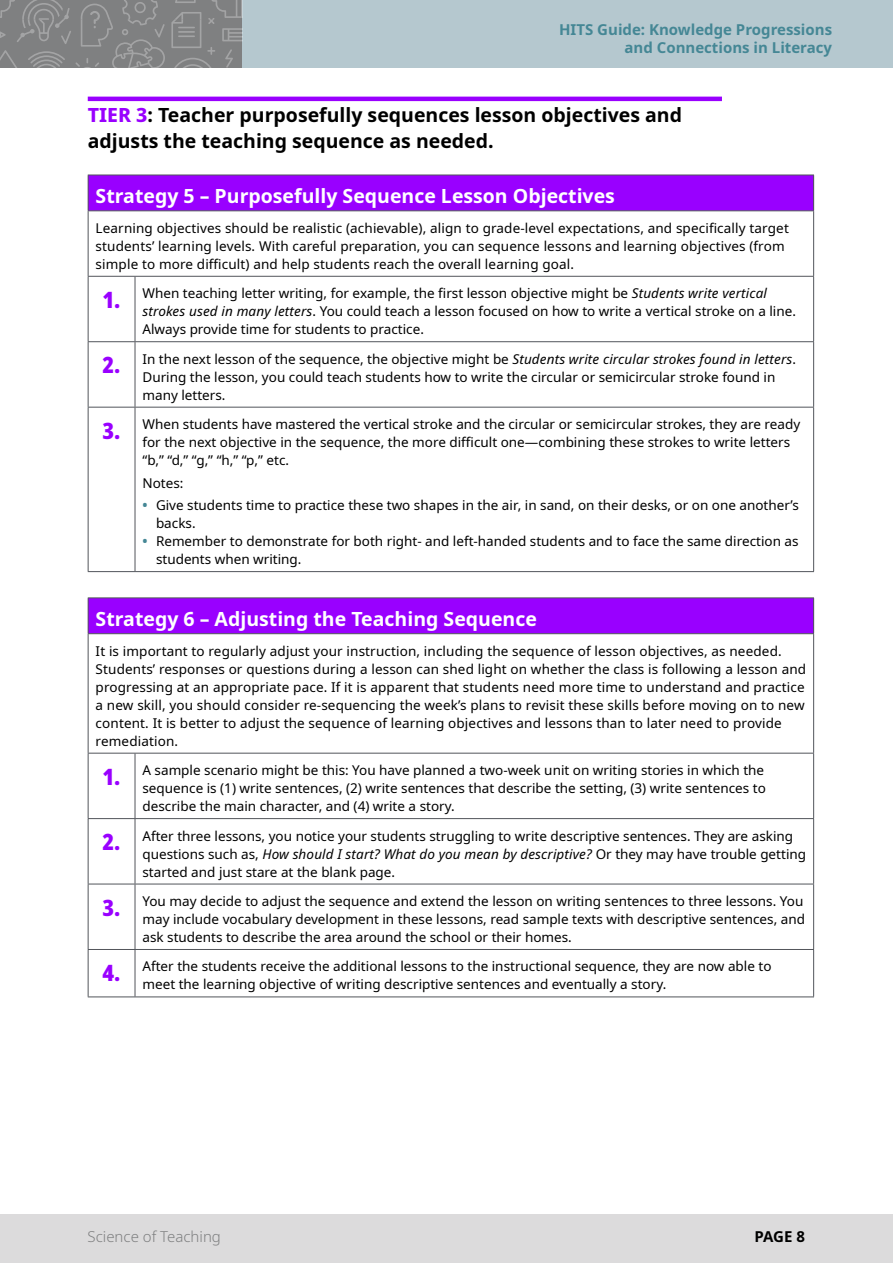
<style>
.page{position:relative;width:893px;height:1263px;background:#fff}
.page>*{position:absolute;margin:0;border:0;box-sizing:border-box;transform-origin:0 0}
.Table_Body{font:900 condensed 22.5px "Noto Sans";color:#90f}
.Teier{font:700 19.5px/25.5px "Noto Sans";color:#000}
.Table_Body-2{font:700 19.5px "Noto Sans";color:#fff}
.t1{font:700 15px/18px "Noto Sans";color:#458795;text-align:right}
.t2{font:300 15px "Noto Sans";color:#7f8081}
.t3{font:700 15px "Noto Sans";color:#000}
.Table_Body-3{font:13.5px/18px "Noto Sans";color:#000}
.s1{font-weight:800;color:#90f}
.s2{font-style:italic}
.s3{font-weight:700;color:#458795}
</style>
<div class="page">
<div style="left:0;top:0;width:893px;height:67px;background:#b5c8cf"></div>
<svg style="left:0;top:0;width:242px;height:67px;background:#848586"></svg>
<div style="left:0;top:1214px;width:893px;height:49px;background:#dcdbdc"></div>
<hr style="left:88px;top:97px;width:634px;height:4px;background:#90f">
<div style="left:88px;top:175px;width:726px;height:36px;background:#90f"></div>
<svg style="left:89px;top:211px;width:724px;height:360px"></svg>
<hr style="left:88px;top:175px;width:47px;height:1px;background:#52555b">
<hr style="left:88px;top:175px;width:1px;height:35px;background:#52555b">
<hr style="left:135px;top:175px;width:679px;height:1px;background:#52555b">
<hr style="left:813px;top:175px;width:1px;height:35px;background:#52555b">
<hr style="left:88px;top:210px;width:47px;height:1px;background:#52555b">
<hr style="left:88px;top:211px;width:1px;height:65px;background:#52555b">
<hr style="left:135px;top:210px;width:679px;height:1px;background:#52555b">
<hr style="left:813px;top:211px;width:1px;height:65px;background:#52555b">
<hr style="left:88px;top:276px;width:47px;height:1px;background:#52555b">
<hr style="left:88px;top:277px;width:1px;height:64px;background:#52555b">
<hr style="left:135px;top:276px;width:679px;height:1px;background:#52555b">
<hr style="left:135px;top:277px;width:1px;height:64px;background:#52555b">
<hr style="left:813px;top:277px;width:1px;height:64px;background:#52555b">
<hr style="left:88px;top:341px;width:47px;height:1px;background:#52555b">
<hr style="left:88px;top:342px;width:1px;height:65px;background:#52555b">
<hr style="left:135px;top:341px;width:679px;height:1px;background:#52555b">
<hr style="left:135px;top:342px;width:1px;height:65px;background:#52555b">
<hr style="left:813px;top:342px;width:1px;height:65px;background:#52555b">
<hr style="left:88px;top:407px;width:47px;height:1px;background:#52555b">
<hr style="left:88px;top:407px;width:1px;height:164px;background:#52555b">
<hr style="left:135px;top:407px;width:679px;height:1px;background:#52555b">
<hr style="left:135px;top:407px;width:1px;height:164px;background:#52555b">
<hr style="left:813px;top:407px;width:1px;height:164px;background:#52555b">
<hr style="left:88px;top:571px;width:47px;height:1px;background:#52555b">
<hr style="left:135px;top:571px;width:679px;height:1px;background:#52555b">
<div style="left:88px;top:598px;width:726px;height:36px;background:#90f"></div>
<svg style="left:89px;top:634px;width:724px;height:362px"></svg>
<hr style="left:88px;top:597px;width:47px;height:1px;background:#52555b">
<hr style="left:88px;top:598px;width:1px;height:35px;background:#52555b">
<hr style="left:135px;top:597px;width:679px;height:1px;background:#52555b">
<hr style="left:813px;top:598px;width:1px;height:35px;background:#52555b">
<hr style="left:88px;top:633px;width:47px;height:1px;background:#52555b">
<hr style="left:88px;top:634px;width:1px;height:119px;background:#52555b">
<hr style="left:135px;top:633px;width:679px;height:1px;background:#52555b">
<hr style="left:813px;top:634px;width:1px;height:119px;background:#52555b">
<hr style="left:88px;top:753px;width:47px;height:1px;background:#52555b">
<hr style="left:88px;top:753px;width:1px;height:65px;background:#52555b">
<hr style="left:135px;top:753px;width:679px;height:1px;background:#52555b">
<hr style="left:135px;top:753px;width:1px;height:65px;background:#52555b">
<hr style="left:813px;top:753px;width:1px;height:65px;background:#52555b">
<hr style="left:88px;top:818px;width:47px;height:1px;background:#52555b">
<hr style="left:88px;top:819px;width:1px;height:65px;background:#52555b">
<hr style="left:135px;top:818px;width:679px;height:1px;background:#52555b">
<hr style="left:135px;top:819px;width:1px;height:65px;background:#52555b">
<hr style="left:813px;top:819px;width:1px;height:65px;background:#52555b">
<hr style="left:88px;top:884px;width:47px;height:1px;background:#52555b">
<hr style="left:88px;top:884px;width:1px;height:65px;background:#52555b">
<hr style="left:135px;top:884px;width:679px;height:1px;background:#52555b">
<hr style="left:135px;top:884px;width:1px;height:65px;background:#52555b">
<hr style="left:813px;top:884px;width:1px;height:65px;background:#52555b">
<hr style="left:88px;top:949px;width:47px;height:1px;background:#52555b">
<hr style="left:88px;top:950px;width:1px;height:46px;background:#52555b">
<hr style="left:135px;top:949px;width:679px;height:1px;background:#52555b">
<hr style="left:135px;top:950px;width:1px;height:46px;background:#52555b">
<hr style="left:813px;top:950px;width:1px;height:46px;background:#52555b">
<hr style="left:88px;top:996px;width:47px;height:1px;background:#52555b">
<hr style="left:135px;top:996px;width:679px;height:1px;background:#52555b">
<p class="t1" style="left:559px;top:20px;width:274px">HITS Guide: Knowledge Progressions and Connections in Literacy</p>
<p class="Teier" style="left:88px;top:103px;width:596px"><span class="s1">TIER 3</span>: Teacher purposefully sequences lesson objectives and adjusts the teaching sequence as needed.</p>
<p class="Table_Body-2" style="left:96px;top:182px;width:521px">Strategy 5 – Purposefully Sequence Lesson Objectives</p>
<p class="Table_Body-3" style="left:96px;top:219px;width:695px">Learning objectives should be realistic (achievable), align to grade-level expectations, and specifically target students’ learning levels. With careful preparation, you can sequence lessons and learning objectives (from simple to more difficult) and help students reach the overall learning goal.</p>
<p class="Table_Body" style="left:103px;top:283px;width:20px">1.</p>
<p class="Table_Body-3" style="left:142px;top:285px;width:655px">When teaching letter writing, for example, the first lesson objective might be <span class="s2">Students write vertical strokes used in many letters</span>. You could teach a lesson focused on how to write a vertical stroke on a line.<br>Always provide time for students to practice.</p>
<p class="Table_Body" style="left:103px;top:348px;width:20px">2.</p>
<p class="Table_Body-3" style="left:142px;top:350px;width:655px">In the next lesson of the sequence, the objective might be <span class="s2">Students write circular strokes found in letters</span>.<br>During the lesson, you could teach students how to write the circular or semicircular stroke found in many letters.</p>
<p class="Table_Body" style="left:103px;top:414px;width:20px">3.</p>
<p class="Table_Body-3" style="left:142px;top:415px;width:659px">When students have mastered the vertical stroke and the circular or semicircular strokes, they are ready for the next objective in the sequence, the more difficult one—combining these strokes to write letters “b,” “d,” “g,” “h,” “p,” etc.</p>
<p class="Table_Body-3" style="left:142px;top:474px;width:42px">Notes:</p>
<p class="Table_Body-3" style="left:156px;top:496px;width:644px;text-indent:-14px"><span class="s3">•</span> Give students time to practice these two shapes in the air, in sand, on their desks, or on one another’s backs.</p>
<p class="Table_Body-3" style="left:156px;top:532px;width:644px;text-indent:-14px"><span class="s3">•</span> Remember to demonstrate for both right- and left-handed students and to face the same direction as students when writing.</p>
<p class="Table_Body-2" style="left:96px;top:605px;width:443px">Strategy 6 – Adjusting the Teaching Sequence</p>
<p class="Table_Body-3" style="left:96px;top:642px;width:712px">It is important to regularly adjust your instruction, including the sequence of lesson objectives, as needed.<br>Students’ responses or questions during a lesson can shed light on whether the class is following a lesson and progressing at an appropriate pace. If it is apparent that students need more time to understand and practice a new skill, you should consider re-sequencing the week’s plans to revisit these skills before moving on to new content. It is better to adjust the sequence of learning objectives and lessons than to later need to provide remediation.</p>
<p class="Table_Body" style="left:103px;top:759px;width:20px">1.</p>
<p class="Table_Body-3" style="left:142px;top:761px;width:625px">A sample scenario might be this: You have planned a two-week unit on writing stories in which the sequence is (1) write sentences, (2) write sentences that describe the setting, (3) write sentences to describe the main character, and (4) write a story.</p>
<p class="Table_Body" style="left:103px;top:825px;width:20px">2.</p>
<p class="Table_Body-3" style="left:142px;top:827px;width:665px">After three lessons, you notice your students struggling to write descriptive sentences. They are asking questions such as, <span class="s2">How should I start? What do you mean by descriptive?</span> Or they may have trouble getting started and just stare at the blank page.</p>
<p class="Table_Body" style="left:103px;top:890px;width:20px">3.</p>
<p class="Table_Body-3" style="left:142px;top:892px;width:664px">You may decide to adjust the sequence and extend the lesson on writing sentences to three lessons. You may include vocabulary development in these lessons, read sample texts with descriptive sentences, and ask students to describe the area around the school or their homes.</p>
<p class="Table_Body" style="left:103px;top:956px;width:20px">4.</p>
<p class="Table_Body-3" style="left:142px;top:958px;width:631px">After the students receive the additional lessons to the instructional sequence, they are now able to meet the learning objective of writing descriptive sentences and eventually a story.</p>
<p class="t2" style="left:88px;top:1226px;width:135px">Science of Teaching</p>
<p class="t3" style="left:754px;top:1226px;width:52px">PAGE 8</p>
</div>
